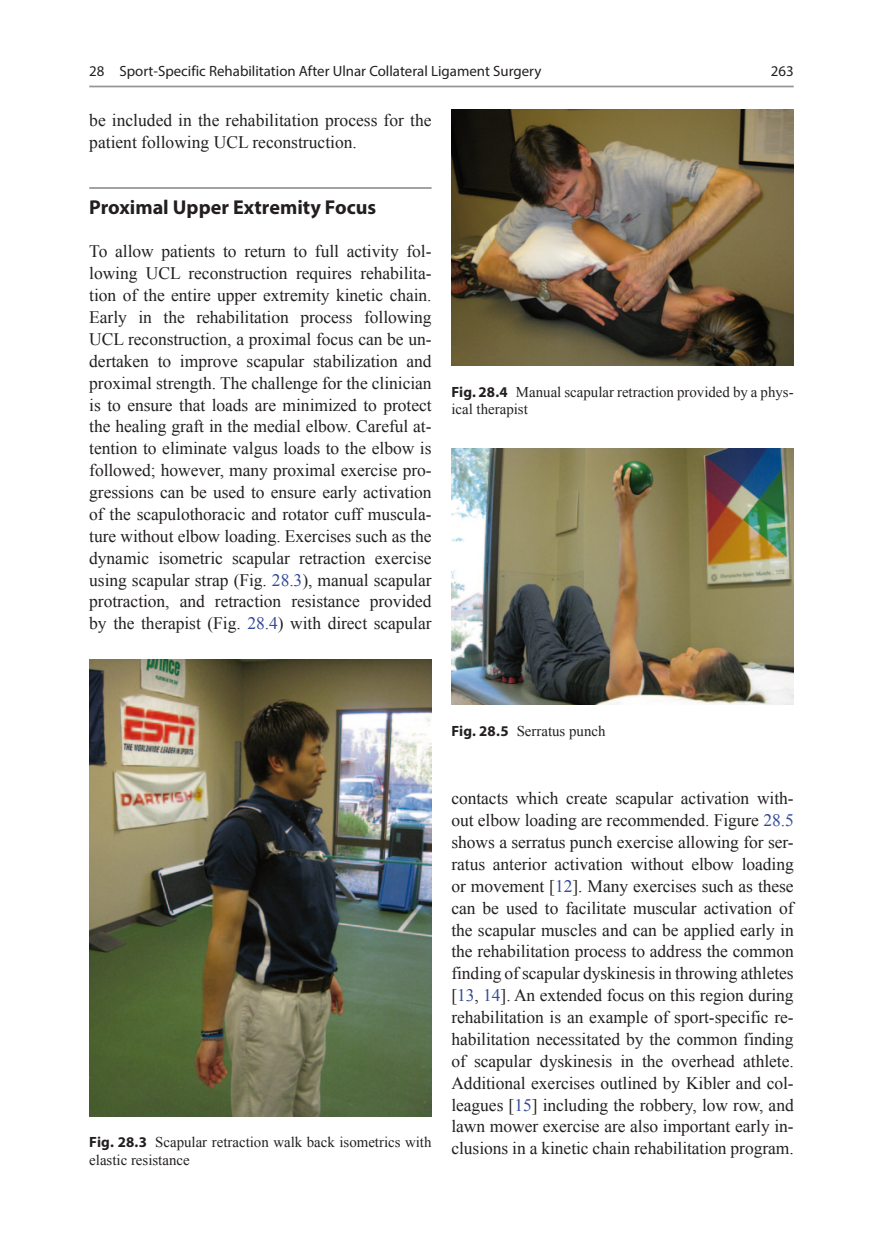
<style>
.page{position:relative;width:883px;height:1260px;background:#fff}
.page>*{position:absolute;margin:0;border:0;box-sizing:border-box;transform-origin:0 0}
.t1{font:20.12px "Myriad Pro Bold 2";color:#231f20}
.t2{font:17.5px/21.9px "Times New Roman";letter-spacing:-.005em;color:#231f20;text-align:justify}
.t3{font:14.88px/17.5px "Times New Roman";color:#231f20}
.t4{font:14.88px "Myriad Pro Regular 57";color:#231f20}
.t5{font:14.88px "Myriad Pro Regular 2";color:#231f20}
.s1{color:#324a97}
.s2{font-family:"Myriad Pro Bold 2"}
</style>
<div class="page">
<hr style="left:89px;top:86px;width:705px;height:1px;background:#949699">
<hr style="left:89px;top:187px;width:343px;height:2px;background:#949699">
<img style="left:451px;top:448px;width:343px;height:257px">
<img style="left:451px;top:109px;width:343px;height:257px">
<img style="left:89px;top:659px;width:343px;height:457px">
<p class="t4" style="left:89px;top:62px;width:454px">28 Sport-Specific Rehabilitation After Ulnar Collateral Ligament Surgery</p>
<p class="t5" style="left:771px;top:62px;width:24px">263</p>
<p class="t2" style="left:89px;top:109px;width:344px">be included in the rehabilitation process for the patient following UCL reconstruction.</p>
<p class="t1" style="left:89px;top:194px;width:288px">Proximal Upper Extremity Focus</p>
<p class="t2" style="left:89px;top:240px;width:344px">To allow patients to return to full activity fol&shy;lowing UCL reconstruction requires rehabilita&shy;tion of the entire upper extremity kinetic chain.<br>Early in the rehabilitation process following UCL reconstruction, a proximal focus can be un&shy;dertaken to improve scapular stabilization and proximal strength. The challenge for the clinician is to ensure that loads are minimized to protect the healing graft in the medial elbow. Careful at&shy;tention to eliminate valgus loads to the elbow is followed; however, many proximal exercise pro&shy;gressions can be used to ensure early activation of the scapulothoracic and rotator cuff muscula&shy;ture without elbow loading. Exercises such as the dynamic isometric scapular retraction exercise using scapular strap (Fig. <span class="s1">28.3</span>), manual scapular protraction, and retraction resistance provided by the therapist (Fig. <span class="s1">28.4</span>) with direct scapular</p>
<p class="t3" style="left:451px;top:383px;width:344px"><span class="s2">Fig. 28.4</span> Manual scapular retraction provided by a phys&shy;ical therapist</p>
<p class="t3" style="left:451px;top:722px;width:156px"><span class="s2">Fig. 28.5</span> Serratus punch</p>
<p class="t3" style="left:89px;top:1133px;width:344px"><span class="s2">Fig. 28.3</span> Scapular retraction walk back isometrics with elastic resistance</p>
<p class="t2" style="left:451px;top:787px;width:344px">contacts which create scapular activation with&shy;out elbow loading are recommended. Figure <span class="s1">28.5 </span>shows a serratus punch exercise allowing for ser&shy;ratus anterior activation without elbow loading or movement [<span class="s1">12</span>]. Many exercises such as these can be used to facilitate muscular activation of the scapular muscles and can be applied early in the rehabilitation process to address the common finding of scapular dyskinesis in throwing athletes [<span class="s1">13</span>, <span class="s1">14</span>]. An extended focus on this region during rehabilitation is an example of sport-specific re&shy;habilitation necessitated by the common finding of scapular dyskinesis in the overhead athlete.<br>Additional exercises outlined by Kibler and col&shy;leagues [<span class="s1">15</span>] including the robbery, low row, and lawn mower exercise are also important early in&shy;clusions in a kinetic chain rehabilitation program.</p>
</div>
